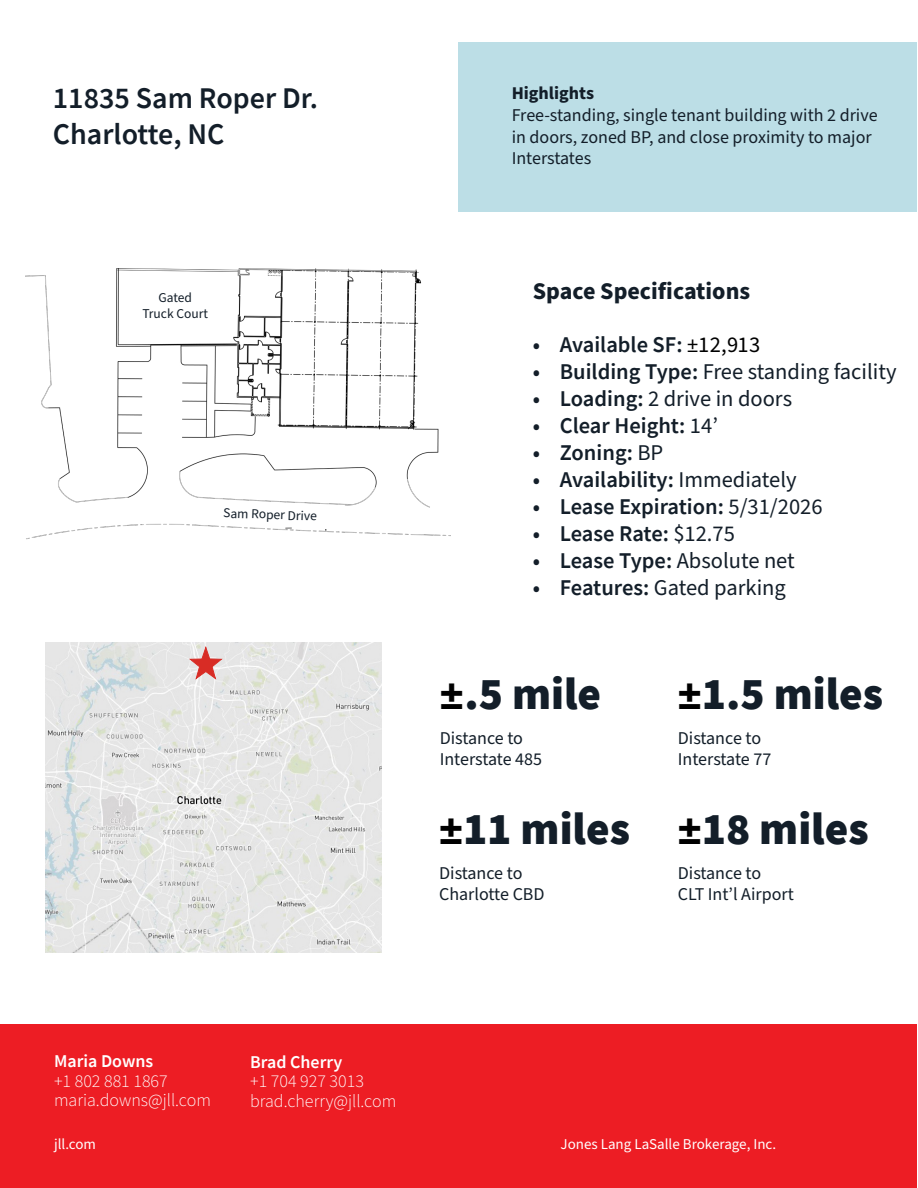
<style>
.page{position:relative;width:918px;height:1188px;background:#fff}
.page>*{position:absolute;margin:0;border:0;box-sizing:border-box;transform-origin:0 0}
.t1{font:900 45px "Source Sans Pro";color:#131e29}
.t2{font:600 30px/36px "Source Sans Pro";color:#131e29}
.t3{font:700 24px "Source Sans Pro";color:#131e29}
.t4{font:600 22.5px "Source Sans Pro";color:#131e29}
.t5{font:22.5px "Source Sans Pro";color:#131e29}
.t6{font:18px/21.6px "Source Sans Pro";color:#131e29}
.t7{font:300 18px/19.5px "Source Sans Pro";color:#fff}
.t8{font:600 18px "Source Sans Pro";color:#fff}
.t9{font:700 18px "Source Sans Pro";color:#131e29}
.t10{font:15px "Source Sans Pro";color:#fff}
.t11{font:13.5px/16.2px "Source Sans Pro";color:#131e29;text-align:center}
.s1{font-weight:400;color:#000}
.s2{font-weight:600}
.s3{font-weight:400}
.s4{font-weight:700;color:#000}
</style>
<div class="page">
<div style="left:0;top:1024px;width:916px;height:164px;background:#ed1d24"></div>
<div style="left:458px;top:42px;width:458px;height:170px;background:#bcdee6"></div>
<img style="left:45px;top:643px;width:337px;height:310px">
<svg style="left:189px;top:647px;width:33px;height:32px"></svg>
<img style="left:25px;top:268px;width:425px;height:272px">
<h2 class="t2" style="left:53px;top:80px;width:267px">11835 Sam Roper Dr.<br>Charlotte, NC</h2>
<p class="t9" style="left:512px;top:81px;width:84px">Highlights</p>
<p class="t6" style="left:512px;top:105px;width:368px">Free-standing, single tenant building with 2 drive in doors, zoned BP, and close proximity to major<br>Interstates</p>
<p class="t11" style="left:142px;top:290px;width:67px">Gated<br>Truck Court</p>
<p class="t11" style="left:224px;top:505px;width:95px;rotate:2deg">Sam Roper Drive</p>
<h3 class="t3" style="left:533px;top:274px;width:219px">Space Specifications</h3>
<p class="t4" style="left:533px;top:329px;width:229px">• Available SF: <span class="s1">±12,913</span></p>
<p class="t5" style="left:533px;top:356px;width:365px"><span class="s2">• Building Type:</span> Free standing facility</p>
<p class="t5" style="left:533px;top:383px;width:261px"><span class="s2">• Loading:</span> 2 drive in doors</p>
<p class="t4" style="left:533px;top:410px;width:187px">• Clear Height: <span class="s3">14’</span></p>
<p class="t4" style="left:533px;top:437px;width:132px">• Zoning: <span class="s3">BP</span></p>
<p class="t4" style="left:533px;top:464px;width:265px">• Availability: <span class="s3">Immediately</span></p>
<p class="t4" style="left:533px;top:491px;width:291px">• Lease Expiration: <span class="s3">5/31/2026</span></p>
<p class="t4" style="left:533px;top:518px;width:204px">• Lease Rate: <span class="s3">$12.75</span></p>
<p class="t4" style="left:533px;top:545px;width:264px">• Lease Type: <span class="s3">Absolute net</span></p>
<p class="t5" style="left:533px;top:572px;width:255px"><span class="s2">• Features:</span> Gated parking</p>
<h1 class="t1" style="left:440px;top:663px;width:163px"><span class="s4">±</span>.5 mile</h1>
<p class="t6" style="left:440px;top:728px;width:104px">Distance to<br>Interstate 485</p>
<h1 class="t1" style="left:439px;top:798px;width:192px"><span class="s4">±</span>11 miles</h1>
<p class="t6" style="left:439px;top:863px;width:107px">Distance to<br>Charlotte CBD</p>
<h1 class="t1" style="left:678px;top:663px;width:207px"><span class="s4">±</span>1.5 miles</h1>
<p class="t6" style="left:678px;top:728px;width:95px">Distance to<br>Interstate 77</p>
<h1 class="t1" style="left:678px;top:798px;width:192px"><span class="s4">±</span>18 miles</h1>
<p class="t6" style="left:678px;top:863px;width:118px">Distance to<br>CLT Int’l Airport</p>
<p class="t8" style="left:54px;top:1049px;width:101px">Maria Downs</p>
<p class="t7" style="left:54px;top:1071px;width:158px">+1 802 881 1867 maria.downs@jll.com</p>
<p class="t8" style="left:250px;top:1050px;width:94px">Brad Cherry</p>
<p class="t7" style="left:250px;top:1072px;width:148px">+1 704 927 3013 brad.cherry@jll.com</p>
<p class="t10" style="left:54px;top:1134px;width:44px">jll.com</p>
<p class="t10" style="left:561px;top:1134px;width:217px">Jones Lang LaSalle Brokerage, Inc.</p>
</div>
